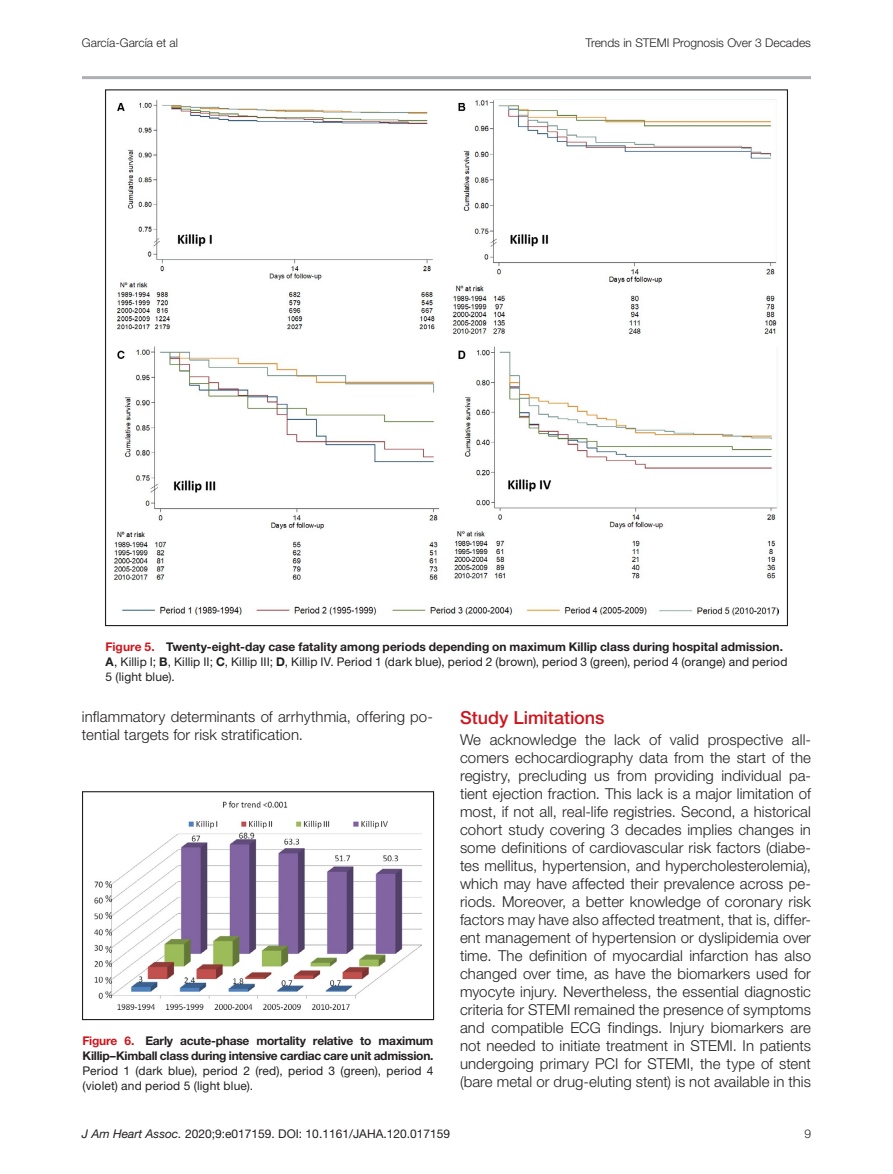
<style>
.page{position:relative;width:893px;height:1174px;background:#fff}
.page>*{position:absolute;margin:0;border:0;box-sizing:border-box;transform-origin:0 0}
.t1{font:500 18px "Helvetica Neue LT Std";color:#cd151d}
.t2{font:300 15px/18px "Helvetica Neue LT Std";letter-spacing:.005em;color:#231f20}
.t3{font:12px/15px "Helvetica Neue LT Std";letter-spacing:.01em;color:#231f20}
.t4{font:700 12px/15px "Helvetica Neue LT Std";letter-spacing:-.02em;color:#231f20}
.t5{font:300 12px "Helvetica Neue LT Std";color:#231f20}
.s1{font-weight:700;color:#cd151d}
.s2{font-weight:700}
.s3{color:#cd151d}
.s4{font-style:italic}
</style>
<div class="page">
<img style="left:114px;top:99px;width:665px;height:517px">
<img style="left:94px;top:801px;width:328px;height:209px">
<div style="left:82px;top:791px;width:352px;height:229px;border:1px solid #231f20"></div>
<hr style="left:82px;top:76px;width:729px;height:3px;background:#aeafb3">
<p class="t5" style="left:82px;top:35px;width:98px">García-García et al</p>
<p class="t5" style="left:586px;top:35px;width:227px">Trends in STEMI Prognosis Over 3 Decades</p>
<p class="t3" style="left:106px;top:639px;width:683px"><span class="s1">Figure 5.</span> <span class="s2">Twenty-eight-day case fatality among periods depending on maximum Killip class during hospital admission.<br>A</span>, Killip I; <span class="s2">B</span>, Killip II; <span class="s2">C</span>, Killip III; <span class="s2">D</span>, Killip IV. Period 1 (dark blue), period 2 (brown), period 3 (green), period 4 (orange) and period<br>5 (light blue).</p>
<p class="t2" style="left:82px;top:707px;width:352px">inflammatory determinants of arrhythmia, offering po&shy;tential targets for risk stratification.</p>
<p class="t1" style="left:460px;top:707px;width:146px">Study Limitations</p>
<p class="t2" style="left:460px;top:730px;width:353px;text-align:justify">We acknowledge the lack of valid prospective all&shy;comers echocardiography data from the start of the registry, precluding us from providing individual pa&shy;tient ejection fraction. This lack is a major limitation of most, if not all, real-life registries. Second, a historical cohort study covering 3 decades implies changes in some definitions of cardiovascular risk factors (diabe&shy;tes mellitus, hypertension, and hypercholesterolemia), which may have affected their prevalence across pe&shy;riods. Moreover, a better knowledge of coronary risk factors may have also affected treatment, that is, differ&shy;ent management of hypertension or dyslipidemia over time. The definition of myocardial infarction has also changed over time, as have the biomarkers used for myocyte injury. Nevertheless, the essential diagnostic criteria for STEMI remained the presence of symptoms and compatible ECG findings. Injury biomarkers are not needed to initiate treatment in STEMI. In patients undergoing primary PCI for STEMI, the type of stent (bare metal or drug-eluting stent) is not available in this</p>
<p class="t4" style="left:83px;top:1033px;width:352px"><span class="s3">Figure 6.</span> Early acute-phase mortality relative to maximum<br>Killip–Kimball class during intensive cardiac care unit admission.</p>
<p class="t3" style="left:83px;top:1063px;width:352px">Period 1 (dark blue), period 2 (red), period 3 (green), period 4 (violet) and period 5 (light blue).</p>
<p class="t3" style="left:82px;top:1126px;width:370px"><span class="s4">J Am Heart Assoc.</span> 2020;9:e017159. DOI: 10.1161/JAHA.120.017159</p>
<p class="t5" style="left:804px;top:1126px;width:8px">9</p>
</div>
